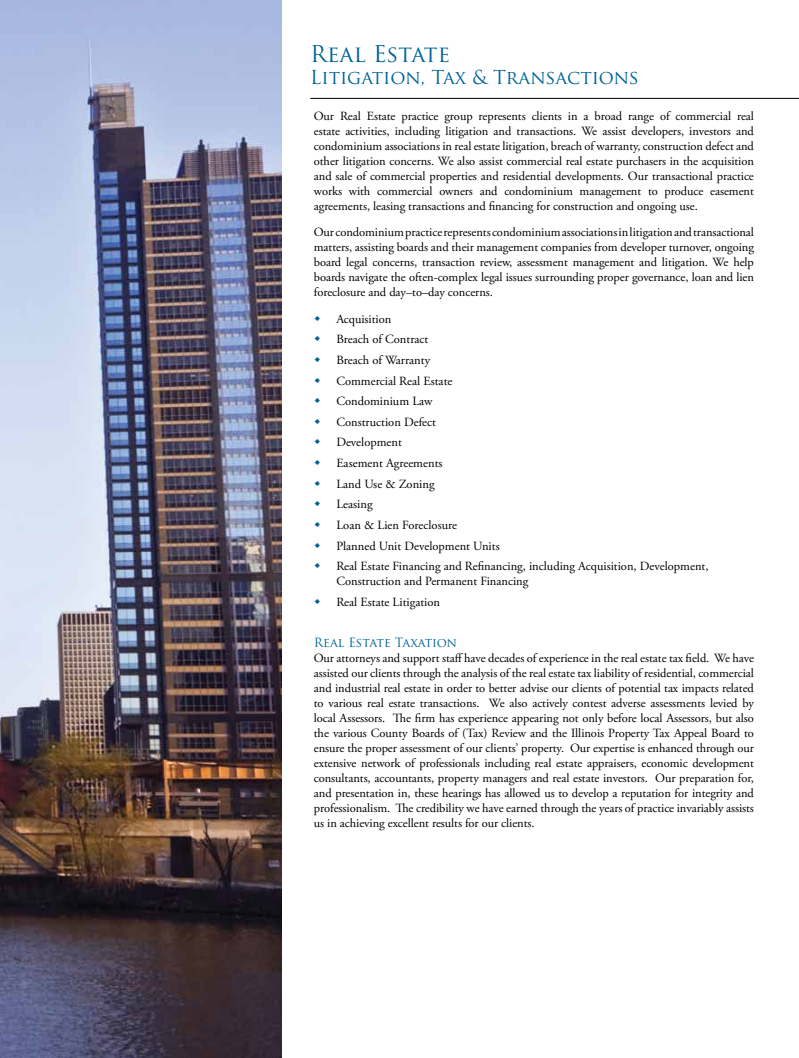
<style>
.page{position:relative;width:799px;height:1058px;background:#fff}
.page>*{position:absolute;margin:0;border:0;box-sizing:border-box;transform-origin:0 0}
.t1{font:22.5px "Trajan Pro";color:#006395}
.t2{font:18.75px "Trajan Pro";color:#006395}
.t3{font:12.5px/15px "Adobe Garamond Pro";color:#000;text-align:justify}
.t4{font:12.5px "Trajan Pro";letter-spacing:-.005em;color:#006395}
</style>
<div class="page">
<img style="left:0;top:0;width:281px;height:1058px">
<hr style="left:310px;top:98px;width:489px;height:1px;background:#000">
<h1 class="t1" style="left:310px;top:39px;width:141px">Real Estate</h1>
<h2 class="t2" style="left:310px;top:66px;width:330px">Litigation, Tax &amp; Transactions</h2>
<p class="t3" style="left:314px;top:109px;width:442px">Our Real Estate practice group represents clients in a broad range of commercial real estate activities, including litigation and transactions. We assist developers, investors and condominium associations in real estate litigation, breach of warranty, construction defect and other litigation concerns. We also assist commercial real estate purchasers in the acquisition and sale of commercial properties and residential developments. Our transactional practice works with commercial owners and condominium management to produce easement agreements, leasing transactions and financing for construction and ongoing use.</p>
<p class="t3" style="left:314px;top:225px;width:442px">Our condominium practice represents condominium associations in litigation and transactional matters, assisting boards and their management companies from developer turnover, ongoing board legal concerns, transaction review, assessment management and litigation. We help boards navigate the often-complex legal issues surrounding proper governance, loan and lien foreclosure and day–to–day concerns.</p>
<p class="t3" style="left:336px;top:309px;width:374px;line-height:20.6px;text-align:left">Acquisition<br>Breach of Contract<br>Breach of Warranty<br>Commercial Real Estate<br>Condominium Law<br>Construction Defect<br>Development<br>Easement Agreements<br>Land Use &amp; Zoning<br>Leasing<br>Loan &amp; Lien Foreclosure<br>Planned Unit Development Units<br>Real Estate Financing and Refinancing, including Acquisition, Development,</p>
<p class="t3" style="left:336px;top:571px;width:194px;line-height:20.6px">Construction and Permanent Financing<br>Real Estate Litigation</p>
<p class="t4" style="left:314px;top:634px;width:145px">Real Estate Taxation</p>
<p class="t3" style="left:314px;top:651px;width:442px">Our attorneys and support staff have decades of experience in the real estate tax field. We have assisted our clients through the analysis of the real estate tax liability of residential, commercial and industrial real estate in order to better advise our clients of potential tax impacts related to various real estate transactions. We also actively contest adverse assessments levied by local Assessors. The firm has experience appearing not only before local Assessors, but also the various County Boards of (Tax) Review and the Illinois Property Tax Appeal Board to ensure the proper assessment of our clients’ property. Our expertise is enhanced through our extensive network of professionals including real estate appraisers, economic development consultants, accountants, property managers and real estate investors. Our preparation for, and presentation in, these hearings has allowed us to develop a reputation for integrity and professionalism. The credibility we have earned through the years of practice invariably assists us in achieving excellent results for our clients.</p>
</div>
